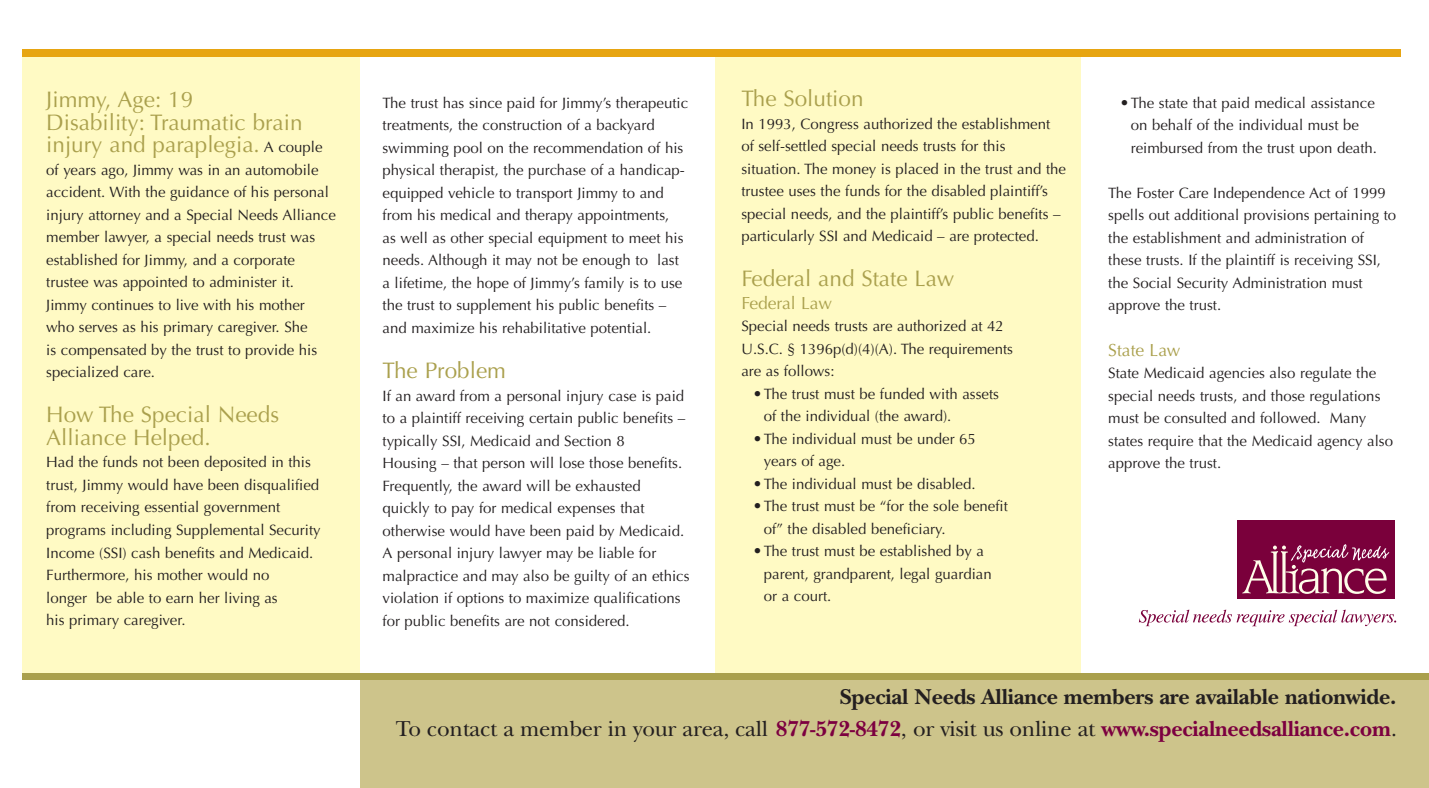
<style>
.page{position:relative;width:1429px;height:788px;background:#fff}
.page>*{position:absolute;margin:0;border:0;box-sizing:border-box;transform-origin:0 0}
.t1{font:700 22.5px/31.2px "New Baskerville";letter-spacing:-.01em;color:#231f20;text-align:right}
.t2{font:22.5px/22.5px "Optima";color:#aaa04d}
.t3{font:17.5px "Optima";color:#aaa04d}
.t4{font:15px/22.5px "Optima";color:#231f20}
.s1{font-size:15px;color:#231f20}
.s2{font-family:"Helvetica Neue";font-weight:300}
.s3{font-weight:400}
.s4{color:#7c0040}
</style>
<div class="page">
<div style="left:22px;top:52px;width:338px;height:623px;background:#fffac4"></div>
<div style="left:715px;top:52px;width:365px;height:623px;background:#fffac4"></div>
<div style="left:360px;top:674px;width:1069px;height:114px;background:#cdc48b"></div>
<div style="left:1237px;top:520px;width:158px;height:78px;background:#7a003b"></div>
<svg style="left:1139px;top:609px;width:257px;height:17px"></svg>
<svg style="left:1242px;top:544px;width:147px;height:50px"></svg>
<div style="left:22px;top:49px;width:1379px;height:7px;background:#e7a512"></div>
<div style="left:22px;top:672px;width:1407px;height:7px;background:#aaa04d"></div>
<h1 class="t2" style="left:46px;top:90px;width:278px">Jimmy, Age: 19<br>Disability: Traumatic brain injury and paraplegia. <span class="s1">A couple</span></h1>
<p class="t4" style="left:46px;top:160px;width:291px">of years ago, Jimmy was in an automobile accident. With the guidance of his personal injury attorney and a Special Needs Alliance member lawyer, a special needs trust was established for Jimmy, and a corporate trustee was appointed to administer it.<br>Jimmy continues to live with his mother who serves as his primary caregiver. She<br>is compensated by the trust to provide his specialized care.</p>
<h1 class="t2" style="left:46px;top:405px;width:234px">How The Special Needs<br>Alliance Helped.</h1>
<p class="t4" style="left:46px;top:452px;width:276px">Had the funds not been deposited in this trust, Jimmy would have been disqualified from receiving essential government programs including Supplemental Security Income (SSI) cash benefits and Medicaid.<br>Furthermore, his mother would no<br>longer be able to earn her living as<br>his primary caregiver.</p>
<p class="t4" style="left:382px;top:93px;width:307px">The trust has since paid for Jimmy’s therapeutic treatments, the construction of a backyard swimming pool on the recommendation of his physical therapist, the purchase of a handicap&shy;equipped vehicle to transport Jimmy to and from his medical and therapy appointments,<br>as well as other special equipment to meet his needs. Although it may not be enough to last a lifetime, the hope of Jimmy’s family is to use the trust to supplement his public benefits – and maximize his rehabilitative potential.</p>
<h1 class="t2" style="left:382px;top:361px;width:125px">The Problem</h1>
<p class="t4" style="left:382px;top:385px;width:309px">If an award from a personal injury case is paid to a plaintiff receiving certain public benefits – typically SSI, Medicaid and Section 8<br>Housing – that person will lose those benefits.<br>Frequently, the award will be exhausted quickly to pay for medical expenses that otherwise would have been paid by Medicaid.<br>A personal injury lawyer may be liable for malpractice and may also be guilty of an ethics violation if options to maximize qualifications for public benefits are not considered.</p>
<h1 class="t2" style="left:741px;top:89px;width:124px">The Solution</h1>
<p class="t4" style="left:741px;top:114px;width:326px">In 1993, Congress authorized the establishment of self-settled special needs trusts for this situation. The money is placed in the trust and the trustee uses the funds for the disabled plaintiff’s special needs, and the plaintiff’s public benefits – particularly SSI and Medicaid – are protected.</p>
<h1 class="t2" style="left:741px;top:269px;width:214px">Federal and State Law</h1>
<p class="t3" style="left:741px;top:295px;width:92px">Federal Law</p>
<p class="t4" style="left:741px;top:316px;width:273px">Special needs trusts are authorized at 42<br>U.S.C. § 1396p(d)(4)(A). The requirements are as follows:</p>
<p class="t4" style="left:764px;top:384px;width:237px;text-indent:-10px"><span class="s2">•</span> The trust must be funded with assets of the individual (the award).</p>
<p class="t4" style="left:764px;top:429px;width:214px;text-indent:-10px"><span class="s2">•</span> The individual must be under 65 years of age.</p>
<p class="t4" style="left:754px;top:474px;width:223px"><span class="s2">•</span> The individual must be disabled.</p>
<p class="t4" style="left:764px;top:496px;width:245px;text-indent:-10px"><span class="s2">•</span> The trust must be “for the sole benefit of” the disabled beneficiary.</p>
<p class="t4" style="left:764px;top:541px;width:229px;text-indent:-10px"><span class="s2">•</span> The trust must be established by a parent, grandparent, legal guardian or a court.</p>
<p class="t4" style="left:1131px;top:93px;width:248px;text-indent:-10px"><span class="s2">•</span> The state that paid medical assistance on behalf of the individual must be reimbursed from the trust upon death.</p>
<p class="t4" style="left:1108px;top:183px;width:289px">The Foster Care Independence Act of 1999 spells out additional provisions pertaining to the establishment and administration of these trusts. If the plaintiff is receiving SSI, the Social Security Administration must approve the trust.</p>
<p class="t3" style="left:1108px;top:342px;width:74px">State Law</p>
<p class="t4" style="left:1108px;top:363px;width:286px">State Medicaid agencies also regulate the special needs trusts, and those regulations must be consulted and followed. Many states require that the Medicaid agency also approve the trust.</p>
<h1 class="t1" style="left:396px;top:684px;width:1003px">Special Needs Alliance members are available nationwide.<br><span class="s3">To contact a member in your area, call</span> <span class="s4">877-572-8472</span><span class="s3">, or visit us online at</span> <span class="s4">www.specialneedsalliance.com</span><span class="s3">.</span></h1>
</div>
